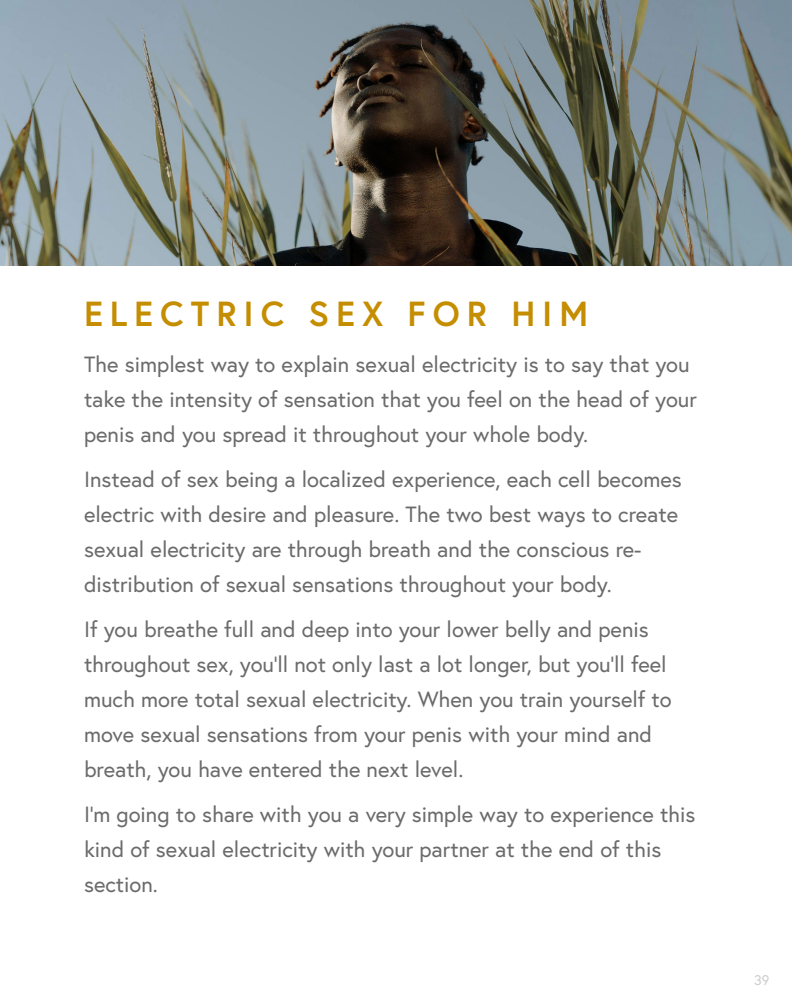
<style>
.page{position:relative;width:792px;height:1008px;background:#fff}
.page>*{position:absolute;margin:0;border:0;box-sizing:border-box;transform-origin:0 0}
.t1{font:700 34.8px "Europa";letter-spacing:.2em;color:#c58d00}
.t2{font:22px/35px "Europa";color:#6b6b6b}
.t3{font:14px "Europa";color:#cdcccb}
</style>
<div class="page">
<img style="left:0;top:0;width:792px;height:266px">
<h1 class="t1" style="left:84px;top:290px;width:506px">ELECTRIC SEX FOR HIM</h1>
<p class="t2" style="left:84px;top:346px;width:614px">The simplest way to explain sexual electricity is to say that you take the intensity of sensation that you feel on the head of your penis and you spread it throughout your whole body.</p>
<p class="t2" style="left:84px;top:461px;width:599px">Instead of sex being a localized experience, each cell becomes electric with desire and pleasure. The two best ways to create sexual electricity are through breath and the conscious re&shy;distribution of sexual sensations throughout your body.</p>
<p class="t2" style="left:84px;top:611px;width:589px">If you breathe full and deep into your lower belly and penis throughout sex, you’ll not only last a lot longer, but you’ll feel much more total sexual electricity. When you train yourself to move sexual sensations from your penis with your mind and breath, you have entered the next level.</p>
<p class="t2" style="left:84px;top:796px;width:613px">I’m going to share with you a very simple way to experience this kind of sexual electricity with your partner at the end of this section.</p>
<p class="t3" style="left:754px;top:972px;width:17px">39</p>
</div>
